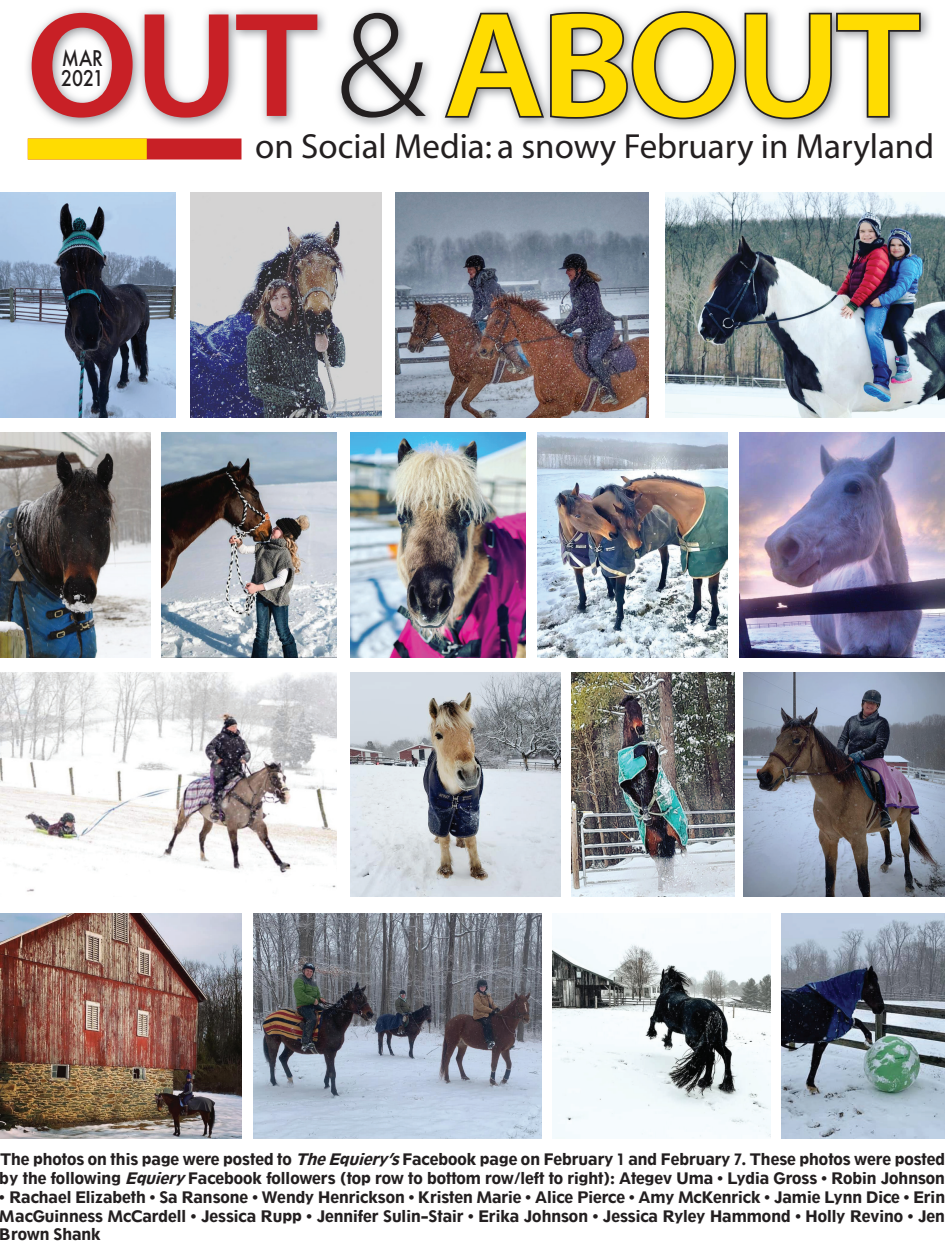
<style>
.page{position:relative;width:945px;height:1260px;background:#fff}
.page>*{position:absolute;margin:0;border:0;box-sizing:border-box;transform-origin:0 0}
.t1{font:600 150.5px "Myriad Pro";letter-spacing:-.03em;color:#ffdc01;scale:1.06 1}
.t2{font:35px "Myriad";color:#231f20}
.t3{font:500 21px/19.2px "Futura";color:#231f20;scale:.85 1}
.t4{font:700 15.75px/18.9px "Tw Cen Class";color:#231f20}
.s1{color:#c82026}
.s2{font-weight:300;color:#231f20}
.s3{font-style:italic}
</style>
<div class="page">
<img style="left:27px;top:7px;width:903px;height:121px">
<svg style="left:442px;top:9px;width:481px;height:112px"></svg>
<div style="left:28px;top:139px;width:214px;height:21px;background:#c82026"></div>
<div style="left:28px;top:139px;width:119px;height:21px;background:#ffdc01"></div>
<img style="left:0;top:193px;width:175px;height:224px">
<img style="left:0;top:914px;width:242px;height:224px">
<img style="left:553px;top:926px;width:217px;height:212px">
<img style="left:0;top:672px;width:337px;height:220px">
<img style="left:782px;top:914px;width:162px;height:224px">
<img style="left:743px;top:672px;width:202px;height:225px">
<img style="left:571px;top:672px;width:163px;height:225px">
<img style="left:254px;top:914px;width:287px;height:224px">
<img style="left:190px;top:193px;width:191px;height:224px">
<img style="left:666px;top:193px;width:279px;height:224px">
<img style="left:396px;top:193px;width:253px;height:224px">
<img style="left:0;top:433px;width:150px;height:224px">
<img style="left:537px;top:433px;width:190px;height:224px">
<img style="left:739px;top:433px;width:205px;height:224px">
<img style="left:351px;top:672px;width:210px;height:225px">
<img style="left:351px;top:433px;width:175px;height:224px">
<img style="left:162px;top:433px;width:174px;height:224px">
<h1 class="t1" style="left:26px;top:-30px;width:845px"><span class="s1">OUT</span><span class="s2">&amp;</span>ABOUT</h1>
<h3 class="t3" style="left:61px;top:49px;width:52px">MAR<br>2021</h3>
<h2 class="t2" style="left:255px;top:129px;width:681px">on Social Media: a snowy February in Maryland</h2>
<p class="t4" style="left:0;top:1149px;width:947px">The photos on this page were posted to <span class="s3">TheEquiery’s</span>Facebook page on February 1 and February 7. These photos were posted by the following <span class="s3">Equiery</span>Facebook followers (top row to bottom row/left to right): Ategev Uma • Lydia Gross • Robin Johnson</p>
<p class="t4" style="left:0;top:1187px;width:947px;text-align:justify">• Rachael Elizabeth • Sa Ransone • Wendy Henrickson • Kristen Marie • Alice Pierce • Amy McKenrick • Jamie Lynn Dice • Erin MacGuinness McCardell • Jessica Rupp • Jennifer Sulin-Stair • Erika Johnson • Jessica Ryley Hammond • Holly Revino • Jen Brown Shank</p>
</div>
